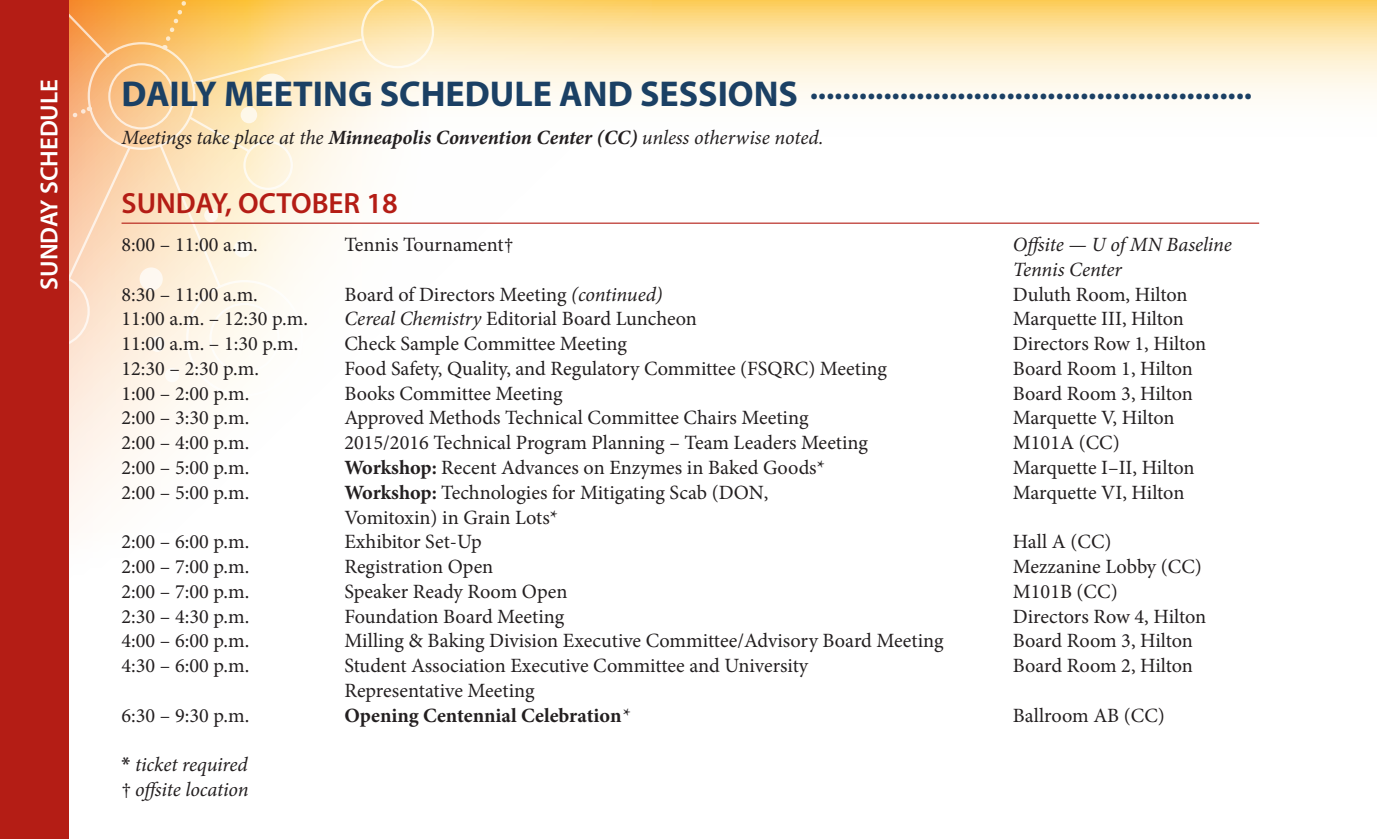
<style>
.page{position:relative;width:1377px;height:839px;background:#fff}
.page>*{position:absolute;margin:0;border:0;box-sizing:border-box;transform-origin:0 0}
.t1{font:700 31.5px "Myriad Pro";color:#1b4064}
.t2{font:600 29.25px "Myriad Pro";color:#b41d15}
.t3{font:600 24.75px "Myriad Pro";color:#fff}
.t4{font:20.25px "Minion Pro";color:#231f20}
.t5{font:italic 20.25px/24.8px "Minion Pro";letter-spacing:-.01em;color:#231f20}
.t6{font:700 20.25px "Minion Pro";color:#231f20}
.s1{font-size:36px}
.s2{font-weight:700}
.s3{font-style:italic}
.s4{font-weight:400;font-style:italic}
.s5{font-family:"Myriad Pro";font-weight:600;font-style:normal}
.s6{font-style:normal}
</style>
<div class="page">
<svg style="left:651px;top:0;width:726px;height:224px"></svg>
<svg style="left:68px;top:0;width:583px;height:614px"></svg>
<div style="left:108px;top:63px;width:66px;height:66px;border:2px solid #fff;border-radius:50%"></div>
<svg style="left:157px;top:115px;width:147px;height:282px"></svg>
<div style="left:209px;top:303px;width:70px;height:70px;border:2px solid #fff;border-radius:50%"></div>
<div style="left:140px;top:267px;width:23px;height:23px;background:#fef8f1;border-radius:50%"></div>
<div style="left:234px;top:240px;width:18px;height:17px;background:#fefbf5;border-radius:50%"></div>
<div style="left:204px;top:208px;width:14px;height:14px;background:#fef9f1;border-radius:50%"></div>
<div style="left:165px;top:368px;width:14px;height:14px;background:#fff;border-radius:50%"></div>
<div style="left:149px;top:336px;width:16px;height:16px;background:#fefbf6;border-radius:50%"></div>
<div style="left:255px;top:74px;width:34px;height:33px;background:#fef8eb;border-radius:50%"></div>
<div style="left:241px;top:107px;width:16px;height:16px;background:#fef8ea;border-radius:50%"></div>
<svg style="left:68px;top:0;width:367px;height:86px;background:#fbcf87"></svg>
<svg style="left:68px;top:105px;width:65px;height:178px;background:#f9cda9"></svg>
<hr style="left:122px;top:222px;width:1137px;height:2px;background:#b41d15">
<div style="left:0;top:0;width:68px;height:838px;background:#b41d15"></div>
<p class="t3" style="left:33px;top:290px;width:212px;rotate:-90deg">SUNDAY SCHEDULE</p>
<h1 class="t1" style="left:122px;top:68px;width:1132px"><span class="s1">DAILY MEETING SCHEDULE AND SESSIONS</span> ......................................................</h1>
<p class="t5" style="left:122px;top:125px;width:703px">Meetings take place at the <span class="s2">Minneapolis Convention Center (CC)</span> unless otherwise noted.</p>
<h2 class="t2" style="left:122px;top:184px;width:278px">SUNDAY, OCTOBER 18</h2>
<p class="t4" style="left:122px;top:231px;width:138px">8:00 – 11:00 a.m.</p>
<p class="t4" style="left:344px;top:231px;width:171px">Tennis Tournament†</p>
<p class="t5" style="left:1012px;top:232px;width:220px">Offsite — U of MN Baseline<br>Tennis Center</p>
<p class="t4" style="left:122px;top:280px;width:138px">8:30 – 11:00 a.m.</p>
<p class="t4" style="left:344px;top:280px;width:320px">Board of Directors Meeting <span class="s3">(continued)</span></p>
<p class="t4" style="left:1012px;top:280px;width:176px">Duluth Room, Hilton</p>
<p class="t4" style="left:122px;top:305px;width:188px">11:00 a.m. – 12:30 p.m.</p>
<p class="t4" style="left:344px;top:305px;width:354px"><span class="s3">Cereal Chemistry</span> Editorial Board Luncheon</p>
<p class="t4" style="left:1012px;top:305px;width:173px">Marquette III, Hilton</p>
<p class="t4" style="left:122px;top:330px;width:178px">11:00 a.m. – 1:30 p.m.</p>
<p class="t4" style="left:344px;top:330px;width:284px">Check Sample Committee Meeting</p>
<p class="t4" style="left:1012px;top:330px;width:195px">Directors Row 1, Hilton</p>
<p class="t4" style="left:122px;top:355px;width:139px">12:30 – 2:30 p.m.</p>
<p class="t4" style="left:344px;top:355px;width:544px">Food Safety, Quality, and Regulatory Committee (FSQRC) Meeting</p>
<p class="t4" style="left:1012px;top:355px;width:182px">Board Room 1, Hilton</p>
<p class="t4" style="left:122px;top:379px;width:129px">1:00 – 2:00 p.m.</p>
<p class="t4" style="left:344px;top:379px;width:220px">Books Committee Meeting</p>
<p class="t4" style="left:1012px;top:379px;width:182px">Board Room 3, Hilton</p>
<p class="t4" style="left:122px;top:404px;width:129px">2:00 – 3:30 p.m.</p>
<p class="t4" style="left:344px;top:404px;width:465px">Approved Methods Technical Committee Chairs Meeting</p>
<p class="t4" style="left:1012px;top:404px;width:163px">Marquette V, Hilton</p>
<p class="t4" style="left:122px;top:429px;width:129px">2:00 – 4:00 p.m.</p>
<p class="t4" style="left:344px;top:429px;width:525px">2015/2016 Technical Program Planning – Team Leaders Meeting</p>
<p class="t4" style="left:1012px;top:429px;width:108px">M101A (CC)</p>
<p class="t4" style="left:122px;top:454px;width:129px">2:00 – 5:00 p.m.</p>
<p class="t4" style="left:344px;top:454px;width:482px"><span class="s2">Workshop:</span> Recent Advances on Enzymes in Baked Goods*</p>
<p class="t4" style="left:1012px;top:454px;width:183px">Marquette I–II, Hilton</p>
<p class="t4" style="left:122px;top:478px;width:129px">2:00 – 5:00 p.m.</p>
<p class="t4" style="left:344px;top:478px;width:426px"><span class="s2">Workshop:</span> Technologies for Mitigating Scab (DON,</p>
<p class="t4" style="left:1012px;top:478px;width:173px">Marquette VI, Hilton</p>
<p class="t4" style="left:344px;top:503px;width:215px">Vomitoxin) in Grain Lots*</p>
<p class="t4" style="left:122px;top:528px;width:129px">2:00 – 6:00 p.m.</p>
<p class="t4" style="left:344px;top:528px;width:139px">Exhibitor Set-Up</p>
<p class="t4" style="left:1012px;top:528px;width:100px">Hall A (CC)</p>
<p class="t4" style="left:122px;top:553px;width:129px">2:00 – 7:00 p.m.</p>
<p class="t4" style="left:344px;top:553px;width:150px">Registration Open</p>
<p class="t4" style="left:1012px;top:553px;width:191px">Mezzanine Lobby (CC)</p>
<p class="t4" style="left:122px;top:577px;width:129px">2:00 – 7:00 p.m.</p>
<p class="t4" style="left:344px;top:577px;width:225px">Speaker Ready Room Open</p>
<p class="t4" style="left:1012px;top:577px;width:106px">M101B (CC)</p>
<p class="t4" style="left:122px;top:602px;width:129px">2:30 – 4:30 p.m.</p>
<p class="t4" style="left:344px;top:602px;width:221px">Foundation Board Meeting</p>
<p class="t4" style="left:1012px;top:602px;width:195px">Directors Row 4, Hilton</p>
<p class="t4" style="left:122px;top:627px;width:129px">4:00 – 6:00 p.m.</p>
<p class="t4" style="left:344px;top:627px;width:600px">Milling &amp; Baking Division Executive Committee/Advisory Board Meeting</p>
<p class="t4" style="left:1012px;top:627px;width:182px">Board Room 3, Hilton</p>
<p class="t4" style="left:122px;top:652px;width:129px">4:30 – 6:00 p.m.</p>
<p class="t4" style="left:344px;top:652px;width:465px">Student Association Executive Committee and University</p>
<p class="t4" style="left:1012px;top:652px;width:182px">Board Room 2, Hilton</p>
<p class="t4" style="left:344px;top:676px;width:192px">Representative Meeting</p>
<p class="t4" style="left:122px;top:701px;width:129px">6:30 – 9:30 p.m.</p>
<p class="t6" style="left:344px;top:700px;width:286px">Opening Centennial Celebration<span class="s4">*</span></p>
<p class="t4" style="left:1012px;top:701px;width:154px">Ballroom AB (CC)</p>
<p class="t5" style="left:122px;top:752px;width:129px"><span class="s5">*</span> ticket required <span class="s6">†</span> offsite location</p>
</div>
